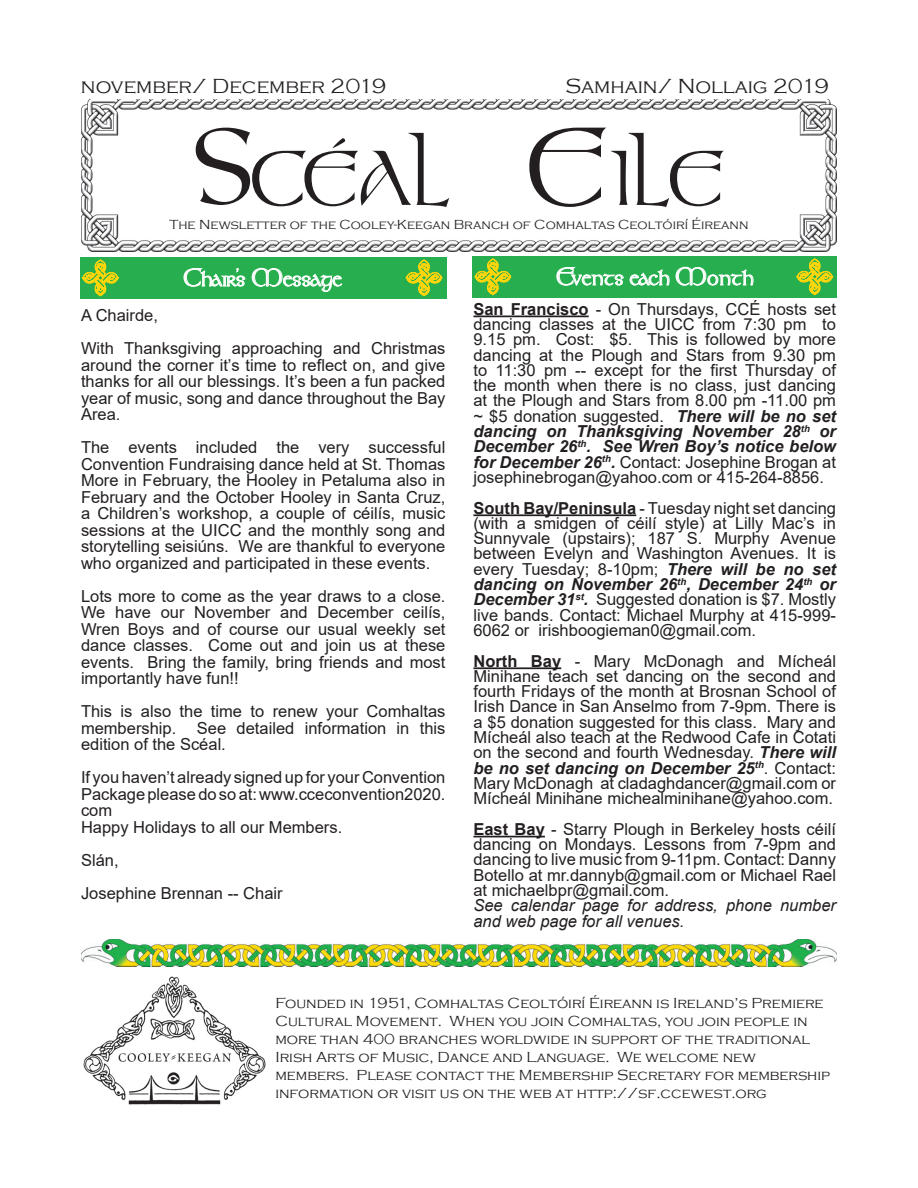
<style>
.page{position:relative;width:918px;height:1188px;background:#fff}
.page>*{position:absolute;margin:0;border:0;box-sizing:border-box;transform-origin:0 0}
.t1{font:89.25px "Umber SSK";color:#231f20}
.t2{font:28.5px "Umber SSK";color:#fff}
.t3{font:300 21px "Copperplate Gothic";color:#231f20}
.t4{font:16.5px/15.3px "Arial";color:#231f20;text-align:justify}
.t5{font:italic 16.5px/15.3px "Arial";color:#231f20}
.t6{font:300 15px/18px "Copperplate Gothic";color:#231f20}
.t7{font:300 13.5px "Copperplate Gothic";color:#231f20}
.s1{font-size:127.5px}
.s2{font-weight:700}
.s3{font-weight:700;font-style:italic}
</style>
<div class="page">
<img style="left:81px;top:939px;width:756px;height:27px">
<img style="left:83px;top:976px;width:183px;height:129px">
<img style="left:81px;top:99px;width:756px;height:153px">
<div style="left:80px;top:257px;width:366px;height:42px;background:#27af4f"></div>
<svg style="left:82px;top:259px;width:37px;height:37px"></svg>
<svg style="left:406px;top:259px;width:36px;height:37px"></svg>
<svg style="left:183px;top:268px;width:63px;height:19px"></svg>
<svg style="left:252px;top:268px;width:90px;height:24px"></svg>
<div style="left:472px;top:256px;width:365px;height:42px;background:#27af4f"></div>
<svg style="left:474px;top:258px;width:37px;height:37px"></svg>
<svg style="left:796px;top:258px;width:37px;height:37px"></svg>
<svg style="left:556px;top:266px;width:198px;height:20px"></svg>
<hr style="left:473px;top:316px;width:116px;height:1px;background:#231f20">
<hr style="left:473px;top:514px;width:163px;height:2px;background:#231f20">
<hr style="left:473px;top:667px;width:88px;height:2px;background:#231f20">
<hr style="left:473px;top:836px;width:72px;height:1px;background:#231f20">
<p class="t3" style="left:81px;top:75px;width:307px">november/ December 2019</p>
<p class="t3" style="left:565px;top:75px;width:265px">Samhain/ Nollaig 2019</p>
<h1 class="t1" style="left:193px;top:133px;width:534px"><span class="s1">S</span>CÉAL <span class="s1">E</span>ILE</h1>
<p class="t7" style="left:170px;top:217px;width:580px">The Newsletter of the Cooley-Keegan Branch of Comhaltas Ceoltóirí Éireann</p>
<h2 class="t2" style="left:185px;top:263px;width:159px">Chair’s Message</h2>
<p class="t4" style="left:81px;top:299px;width:366px;line-height:33px">A Chairde,<br>With Thanksgiving approaching and Christmas</p>
<p class="t4" style="left:81px;top:357px;width:366px;line-height:16.5px">around the corner it’s time to reflect on, and give thanks for all our blessings. It’s been a fun packed year of music, song and dance throughout the Bay Area.</p>
<p class="t4" style="left:81px;top:439px;width:366px;line-height:16.5px">The events included the very successful Convention Fundraising dance held at St. Thomas More in February, the Hooley in Petaluma also in February and the October Hooley in Santa Cruz, a Children’s workshop, a couple of céilís, music sessions at the UICC and the monthly song and storytelling seisiúns. We are thankful to everyone who organized and participated in these events.</p>
<p class="t4" style="left:81px;top:588px;width:366px;line-height:16.5px">Lots more to come as the year draws to a close.<br>We have our November and December ceilís, Wren Boys and of course our usual weekly set dance classes. Come out and join us at these events. Bring the family, bring friends and most importantly have fun!!</p>
<p class="t4" style="left:81px;top:703px;width:366px;line-height:16.5px">This is also the time to renew your Comhaltas membership.</p>
<p class="t4" style="left:81px;top:720px;width:366px;line-height:16.5px;text-indent:116px">See detailed information in this edition of the Scéal.</p>
<p class="t4" style="left:81px;top:769px;width:366px;line-height:16.5px;text-align:left">If you haven’t already signed up for your Convention Package please do so at: www.cceconvention2020. com<br>Happy Holidays to all our Members.</p>
<p class="t4" style="left:81px;top:843px;width:203px;line-height:33px">Slán,<br>Josephine Brennan -- Chair</p>
<h2 class="t2" style="left:556px;top:262px;width:198px">Events each Month</h2>
<p class="t4" style="left:473px;top:301px;width:364px"><span class="s2">San Francisco</span> - On Thursdays, CCÉ hosts set dancing classes at the UICC from 7:30 pm to 9.15 pm. Cost: $5. This is followed by more dancing at the Plough and Stars from 9.30 pm to 11:30 pm -- except for the first Thursday of the month when there is no class, just dancing at the Plough and Stars from 8.00 pm -11.00 pm ~ $5 donation suggested. <span class="s3">There will be no set dancing on Thanksgiving November 28</span><sup>th</sup> <span class="s3">or December 26</span><sup>th</sup><span class="s3">. See Wren Boy’s notice below for December 26</span><sup>th</sup><span class="s3">.</span> Contact: Josephine Brogan at josephinebrogan@yahoo.com or 415-264-8856.</p>
<p class="t4" style="left:473px;top:500px;width:364px"><span class="s2">South Bay/Peninsula</span> - Tuesday night set dancing (with a smidgen of céilí style) at Lilly Mac’s in Sunnyvale (upstairs); 187 S. Murphy Avenue between Evelyn and Washington Avenues. It is every Tuesday; 8-10pm; <span class="s3">There will be no set dancing on November 26</span><sup>th</sup><span class="s3">, December 24</span><sup>th</sup> <span class="s3">or December 31</span><sup>st</sup><span class="s3">.</span> Suggested donation is $7. Mostly live bands. Contact: Michael Murphy at 415-999- 6062 or irishboogieman0@gmail.com.</p>
<p class="t4" style="left:473px;top:653px;width:364px"><span class="s2">North Bay</span> - Mary McDonagh and Mícheál Minihane teach set dancing on the second and fourth Fridays of the month at Brosnan School of Irish Dance in San Anselmo from 7-9pm. There is a $5 donation suggested for this class. Mary and Mícheál also teach at the Redwood Cafe in Cotati on the second and fourth Wednesday. <span class="s3">There will be no set dancing on December 25</span><sup>th</sup>. Contact:<br>Mary McDonagh at cladaghdancer@gmail.com or Mícheál Minihane michealminihane@yahoo.com.</p>
<p class="t4" style="left:473px;top:821px;width:364px"><span class="s2">East Bay</span> - Starry Plough in Berkeley hosts céilí dancing on Mondays. Lessons from 7-9pm and dancing to live music from 9-11pm. Contact: Danny Botello at mr.dannyb@gmail.com or Michael Rael at michaelbpr@gmail.com.</p>
<p class="t5" style="left:473px;top:898px;width:364px">See calendar page for address, phone number and web page for all venues.</p>
<p class="t6" style="left:275px;top:994px;width:556px">Founded in 1951, Comhaltas Ceoltóirí Éireann is Ireland’s Premiere Cultural Movement. When you join Comhaltas, you join people in more than 400 branches worldwide in support of the traditional Irish Arts of Music, Dance and Language. We welcome new members. Please contact the Membership Secretary for membership information or visit us on the web at http://sf.ccewest.org</p>
</div>
